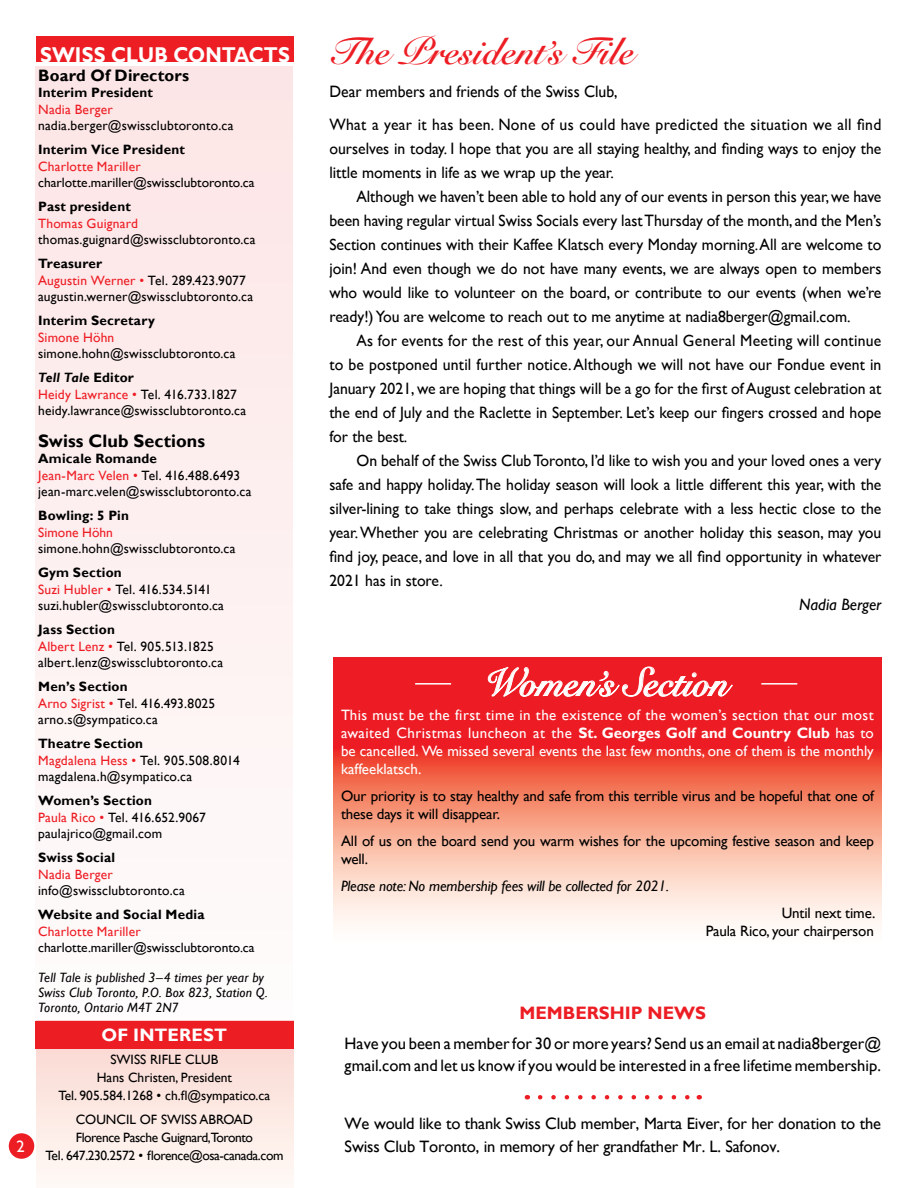
<style>
.page{position:relative;width:918px;height:1188px;background:#fff}
.page>*{position:absolute;margin:0;border:0;box-sizing:border-box;transform-origin:0 0}
.t1{font:39.6px "Snell Roundhand Bold Script";color:#fff;scale:.91 1}
.t2{font:37.8px "Snell Roundhand Bold Script";letter-spacing:.005em;color:#ed1d24;scale:.95 1}
.t3{font:700 21.45px "Gill Sans";letter-spacing:.005em;color:#fff;scale:.91 1}
.t4{font:700 18px "Gill Sans";letter-spacing:.005em;color:#000}
.t5{font:700 18px "Gill Sans";color:#ed1d24}
.t6{font:700 18px "Gill Sans";letter-spacing:.01em;color:#fff}
.t7{font:16.5px/24px "Gill Sans";color:#000;text-align:justify;scale:.95 1}
.t8{font:16.5px/22.5px "Gill Sans";color:#000}
.t9{font:16.5px "Gill Sans";color:#000;scale:.95 1}
.t10{font:700 16.5px "Gill Sans";letter-spacing:.005em;color:#000}
.t11{font:italic 16.5px "Gill Sans";color:#000}
.t12{font:16.5px "Gill Sans";color:#fff}
.t13{font:15px/18px "Gill Sans";color:#fff;text-align:justify}
.t14{font:15px/18px "Gill Sans";letter-spacing:-.01em;color:#000}
.t15{font:italic 15px "Gill Sans";letter-spacing:-.01em;color:#000}
.t16{font:13.5px/16.5px "Gill Sans";letter-spacing:.01em;color:#000}
.t17{font:700 13.5px "Gill Sans";letter-spacing:.015em;color:#000}
.t18{font:italic 13.5px/15px "Gill Sans";letter-spacing:.01em;color:#000}
.t19{font:13.5px "Gill Sans";letter-spacing:.015em;color:#ed1d24}
.t20{font:13.5px/18px "Gill Sans";letter-spacing:-.03em;color:#000;text-align:center}
.t21{font:13.5px "Gill Sans";color:#000}
.s1{font-weight:700}
.s2{color:#ed1d24}
.s3{font-weight:700;font-style:italic}
</style>
<div class="page">
<svg style="left:334px;top:657px;width:547px;height:269px;background:#f47e72"></svg>
<div style="left:35px;top:66px;width:258px;height:1072px;background:#fdf0f1"></div>
<div style="left:36px;top:36px;width:258px;height:26px;background:#ed1d24"></div>
<svg style="left:36px;top:1049px;width:257px;height:129px"></svg>
<div style="left:35px;top:1021px;width:258px;height:28px;background:#ed1d24"></div>
<svg style="left:488px;top:666px;width:245px;height:31px;background:#f04950"></svg>
<hr style="left:415px;top:683px;width:36px;height:2px;background:#fff">
<hr style="left:761px;top:683px;width:36px;height:2px;background:#fff">
<div style="left:9px;top:1133px;width:25px;height:26px;background:#ed1d24;border-radius:50%"></div>
<svg style="left:540px;top:1095px;width:150px;height:5px"></svg>
<p class="t12" style="left:17px;top:1137px;width:10px">2</p>
<h3 class="t3" style="left:40px;top:41px;width:276px">SWISS CLUB CONTACTS</h3>
<p class="t10" style="left:38px;top:65px;width:152px">Board Of Directors</p>
<p class="t17" style="left:38px;top:85px;width:116px">Interim President</p>
<p class="t19" style="left:38px;top:101px;width:76px">Nadia Berger</p>
<p class="t16" style="left:38px;top:118px;width:197px">nadia.berger@swissclubtoronto.ca</p>
<p class="t17" style="left:38px;top:142px;width:148px">Interim Vice President</p>
<p class="t19" style="left:38px;top:158px;width:104px">Charlotte Mariller</p>
<p class="t21" style="left:38px;top:175px;width:218px">charlotte.mariller@swissclubtoronto.ca</p>
<p class="t17" style="left:38px;top:199px;width:94px">Past president</p>
<p class="t19" style="left:38px;top:215px;width:101px">Thomas Guignard</p>
<p class="t16" style="left:38px;top:232px;width:219px">thomas.guignard@swissclubtoronto.ca</p>
<p class="t16" style="left:38px;top:256px;width:217px"><span class="s1">Treasurer<br></span><span class="s2">Augustin Werner •</span> Tel. 289.423.9077 augustin.werner@swissclubtoronto.ca</p>
<p class="t17" style="left:38px;top:313px;width:118px">Interim Secretary</p>
<p class="t19" style="left:38px;top:329px;width:78px">Simone Höhn</p>
<p class="t16" style="left:38px;top:342px;width:199px;line-height:24px">simone.hohn@swissclubtoronto.ca<br><span class="s3">Tell Tale</span> <span class="s1">Editor</span></p>
<p class="t16" style="left:38px;top:386px;width:210px"><span class="s2">Heidy Lawrance •</span> Tel. 416.733.1827 heidy.lawrance@swissclubtoronto.ca</p>
<p class="t4" style="left:38px;top:430px;width:168px">Swiss Club Sections</p>
<p class="t16" style="left:38px;top:451px;width:215px"><span class="s1">Amicale Romande<br></span><span class="s2">Jean-Marc Velen •</span> Tel. 416.488.6493 jean-marc.velen@swissclubtoronto.ca</p>
<p class="t17" style="left:38px;top:508px;width:92px">Bowling: 5 Pin</p>
<p class="t19" style="left:38px;top:524px;width:76px">Simone Höhn</p>
<p class="t16" style="left:38px;top:541px;width:199px">simone.hohn@swissclubtoronto.ca</p>
<p class="t16" style="left:38px;top:565px;width:187px"><span class="s1">Gym Section<br></span><span class="s2">Suzi Hubler •</span> Tel. 416.534.5141 suzi.hubler@swissclubtoronto.ca</p>
<p class="t16" style="left:38px;top:622px;width:187px"><span class="s1">Jass Section<br></span><span class="s2">Albert Lenz •</span> Tel. 905.513.1825 albert.lenz@swissclubtoronto.ca</p>
<p class="t16" style="left:38px;top:679px;width:179px"><span class="s1">Men’s Section<br></span><span class="s2">Arno Sigrist •</span> Tel. 416.493.8025 arno.s@sympatico.ca</p>
<p class="t16" style="left:38px;top:736px;width:203px"><span class="s1">Theatre Section<br></span><span class="s2">Magdalena Hess •</span> Tel. 905.508.8014 magdalena.h@sympatico.ca</p>
<p class="t16" style="left:38px;top:793px;width:169px"><span class="s1">Women’s Section<br></span><span class="s2">Paula Rico •</span> Tel. 416.652.9067 paulajrico@gmail.com</p>
<p class="t17" style="left:38px;top:850px;width:79px">Swiss Social</p>
<p class="t19" style="left:38px;top:866px;width:76px">Nadia Berger</p>
<p class="t16" style="left:38px;top:883px;width:148px">info@swissclubtoronto.ca</p>
<p class="t17" style="left:38px;top:906px;width:168px">Website and Social Media</p>
<p class="t19" style="left:38px;top:923px;width:104px">Charlotte Mariller</p>
<p class="t21" style="left:38px;top:940px;width:218px">charlotte.mariller@swissclubtoronto.ca</p>
<p class="t18" style="left:38px;top:970px;width:231px">Tell Tale is published 3–4 times per year by<br>Swiss Club Toronto, P.O. Box 823, Station Q.<br>Toronto, Ontario M4T 2N7</p>
<p class="t6" style="left:101px;top:1024px;width:127px">OF INTEREST</p>
<p class="t16" style="left:59px;top:1051px;width:213px;line-height:18px;text-align:center">SWISS RIFLE CLUB<br>Hans Christen, President<br>Tel. 905.584.1268 • ch.fl@sympatico.ca</p>
<p class="t20" style="left:45px;top:1111px;width:240px">COUNCIL OF SWISS ABROAD<br>Florence Pasche Guignard,Toronto<br>Tel. 647.230.2572 • florence@osa-canada.com</p>
<h2 class="t2" style="left:329px;top:29px;width:322px">The President’s File</h2>
<p class="t9" style="left:329px;top:82px;width:305px">Dear members and friends of the Swiss Club,</p>
<p class="t7" style="left:329px;top:112px;width:583px">What a year it has been. None of us could have predicted the situation we all find ourselves in today. I hope that you are all staying healthy, and finding ways to enjoy the little moments in life as we wrap up the year.</p>
<p class="t7" style="left:329px;top:184px;width:583px;text-indent:27px">Although we haven’t been able to hold any of our events in person this year, we have been having regular virtual Swiss Socials every last Thursday of the month, and the Men’s Section continues with their Kaffee Klatsch every Monday morning. All are welcome to join! And even though we do not have many events, we are always open to members who would like to volunteer on the board, or contribute to our events (when we’re ready!) You are welcome to reach out to me anytime at nadia8berger@gmail.com.</p>
<p class="t7" style="left:329px;top:328px;width:583px;text-indent:27px">As for events for the rest of this year, our Annual General Meeting will continue to be postponed until further notice.Although we will not have our Fondue event in January 2021, we are hoping that things will be a go for the first of August celebration at the end of July and the Raclette in September. Let’s keep our fingers crossed and hope for the best.</p>
<p class="t7" style="left:329px;top:449px;width:583px;text-indent:27px">On behalf of the Swiss Club Toronto, I’d like to wish you and your loved ones a very safe and happy holiday. The holiday season will look a little different this year, with the silver-lining to take things slow, and perhaps celebrate with a less hectic close to the year.Whether you are celebrating Christmas or another holiday this season, may you find joy, peace, and love in all that you do, and may we all find opportunity in whatever 2021 has in store.</p>
<p class="t11" style="left:799px;top:595px;width:84px">Nadia Berger</p>
<h1 class="t1" style="left:485px;top:658px;width:269px">Women’s Section</h1>
<p class="t13" style="left:341px;top:706px;width:534px">This must be the first time in the existence of the women’s section that our most awaited Christmas luncheon at the <span class="s1">St. Georges Golf and Country Club</span> has to be cancelled. We missed several events the last few months, one of them is the monthly kaffeeklatsch.</p>
<p class="t14" style="left:341px;top:787px;width:534px">Our priority is to stay healthy and safe from this terrible virus and be hopeful that one of these days it will disappear.</p>
<p class="t14" style="left:341px;top:832px;width:534px">All of us on the board send you warm wishes for the upcoming festive season and keep well.</p>
<p class="t15" style="left:341px;top:877px;width:330px">Please note: No membership fees will be collected for 2021.</p>
<p class="t14" style="left:706px;top:904px;width:171px;text-align:right">Until next time.<br>Paula Rico, your chairperson</p>
<p class="t5" style="left:520px;top:1002px;width:188px">MEMBERSHIP NEWS</p>
<p class="t8" style="left:345px;top:1032px;width:538px">Have you been a member for 30 or more years? Send us an email at nadia8berger@ gmail.com and let us know if you would be interested in a free lifetime membership.</p>
<p class="t8" style="left:345px;top:1113px;width:538px">We would like to thank Swiss Club member, Marta Eiver, for her donation to the<br>Swiss Club Toronto, in memory of her grandfather Mr. L. Safonov.</p>
</div>
